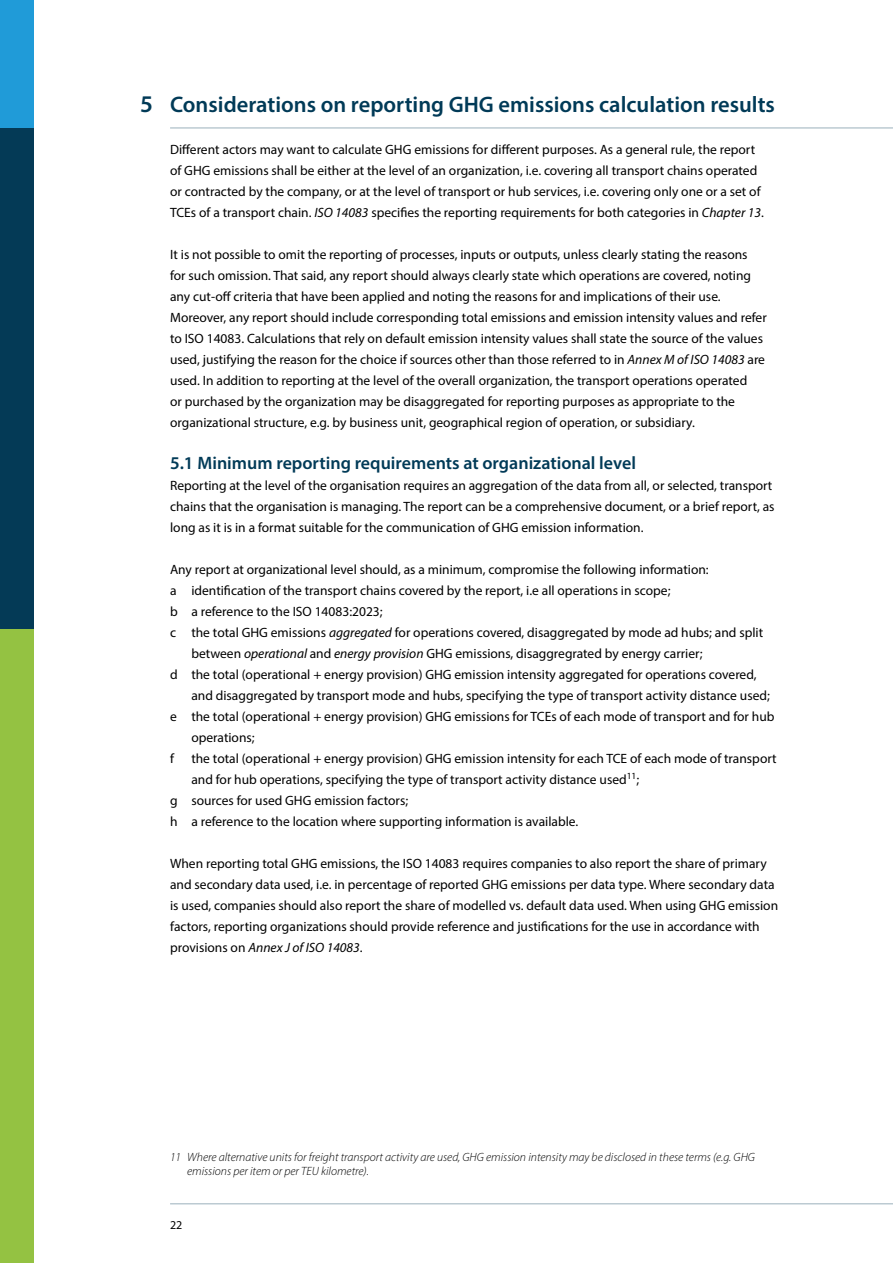
<style>
.page{position:relative;width:893px;height:1263px;background:#fff}
.page>*{position:absolute;margin:0;border:0;box-sizing:border-box;transform-origin:0 0}
.t1{font:600 24px "Myriad Pro";color:#013a57}
.t2{font:600 22.5px "Myriad Pro";color:#013a57}
.t3{font:600 18px "Myriad Pro";color:#013a57}
.t4{font:13.5px/21px "Myriad Pro";color:#000}
.t5{font:italic 300 12px/13.5px "Myriad Pro";color:#000}
.t6{font:12px "Myriad Pro";color:#000}
.s1{font-style:italic}
</style>
<div class="page">
<div style="left:0;top:128px;width:34px;height:501px;background:#043a56"></div>
<div style="left:0;top:629px;width:34px;height:634px;background:#94c242"></div>
<div style="left:0;top:0;width:34px;height:128px;background:#209bd8"></div>
<hr style="left:170px;top:1203px;width:723px;height:1px;background:#9ab0bc">
<hr style="left:170px;top:128px;width:723px;height:1px;background:#9ab0bc">
<h1 class="t1" style="left:140px;top:88px;width:14px">5</h1>
<h2 class="t2" style="left:170px;top:90px;width:606px">Considerations on reporting GHG emissions calculation results</h2>
<p class="t4" style="left:170px;top:138px;width:595px">Different actors may want to calculate GHG emissions for different purposes. As a general rule, the report of GHG emissions shall be either at the level of an organization, i.e. covering all transport chains operated or contracted by the company, or at the level of transport or hub services, i.e. covering only one or a set of TCEs of a transport chain. <span class="s1">ISO 14083</span> specifies the reporting requirements for both categories in <span class="s1">Chapter 13</span>.</p>
<p class="t4" style="left:170px;top:243px;width:598px">It is not possible to omit the reporting of processes, inputs or outputs, unless clearly stating the reasons<br>for such omission. That said, any report should always clearly state which operations are covered, noting any cut-off criteria that have been applied and noting the reasons for and implications of their use.<br>Moreover, any report should include corresponding total emissions and emission intensity values and refer to ISO 14083. Calculations that rely on default emission intensity values shall state the source of the values used, justifying the reason for the choice if sources other than those referred to in <span class="s1">Annex M of ISO 14083</span> are used. In addition to reporting at the level of the overall organization, the transport operations operated<br>or purchased by the organization may be disaggregated for reporting purposes as appropriate to the organizational structure, e.g. by business unit, geographical region of operation, or subsidiary.</p>
<h3 class="t3" style="left:170px;top:451px;width:467px">5.1 Minimum reporting requirements at organizational level</h3>
<p class="t4" style="left:170px;top:474px;width:606px">Reporting at the level of the organisation requires an aggregation of the data from all, or selected, transport chains that the organisation is managing. The report can be a comprehensive document, or a brief report, as long as it is in a format suitable for the communication of GHG emission information.</p>
<p class="t4" style="left:170px;top:558px;width:540px">Any report at organizational level should, as a minimum, compromise the following information:</p>
<p class="t4" style="left:170px;top:579px;width:502px">a identification of the transport chains covered by the report, i.e all operations in scope;</p>
<p class="t4" style="left:170px;top:600px;width:214px">b a reference to the ISO 14083:2023;</p>
<p class="t4" style="left:170px;top:621px;width:595px">c the total GHG emissions <span class="s1">aggregated</span> for operations covered, disaggregated by mode ad hubs; and split</p>
<p class="t4" style="left:191px;top:642px;width:513px">between <span class="s1">operational</span> and <span class="s1">energy provision</span> GHG emissions, disaggregrated by energy carrier;</p>
<p class="t4" style="left:170px;top:663px;width:588px">d the total (operational + energy provision) GHG emission intensity aggregated for operations covered,</p>
<p class="t4" style="left:191px;top:684px;width:580px">and disaggregated by transport mode and hubs, specifying the type of transport activity distance used;</p>
<p class="t4" style="left:170px;top:705px;width:606px">e the total (operational + energy provision) GHG emissions for TCEs of each mode of transport and for hub</p>
<p class="t4" style="left:191px;top:726px;width:65px">operations;</p>
<p class="t4" style="left:170px;top:747px;width:5px">f</p>
<p class="t4" style="left:191px;top:747px;width:587px">the total (operational + energy provision) GHG emission intensity for each TCE of each mode of transport</p>
<p class="t4" style="left:191px;top:768px;width:449px">and for hub operations, specifying the type of transport activity distance used<sup>11</sup>;</p>
<p class="t4" style="left:170px;top:789px;width:240px">g sources for used GHG emission factors;</p>
<p class="t4" style="left:170px;top:810px;width:410px">h a reference to the location where supporting information is available.</p>
<p class="t4" style="left:170px;top:852px;width:610px">When reporting total GHG emissions, the ISO 14083 requires companies to also report the share of primary and secondary data used, i.e. in percentage of reported GHG emissions per data type. Where secondary data is used, companies should also report the share of modelled vs. default data used. When using GHG emission factors, reporting organizations should provide reference and justifications for the use in accordance with provisions on <span class="s1">Annex J of ISO 14083</span>.</p>
<p class="t5" style="left:187px;top:1150px;width:569px;text-indent:-17px">11 Where alternative units for freight transport activity are used, GHG emission intensity may be disclosed in these terms (e.g. GHG emissions per item or per TEU kilometre).</p>
<p class="t6" style="left:170px;top:1218px;width:14px">22</p>
</div>
